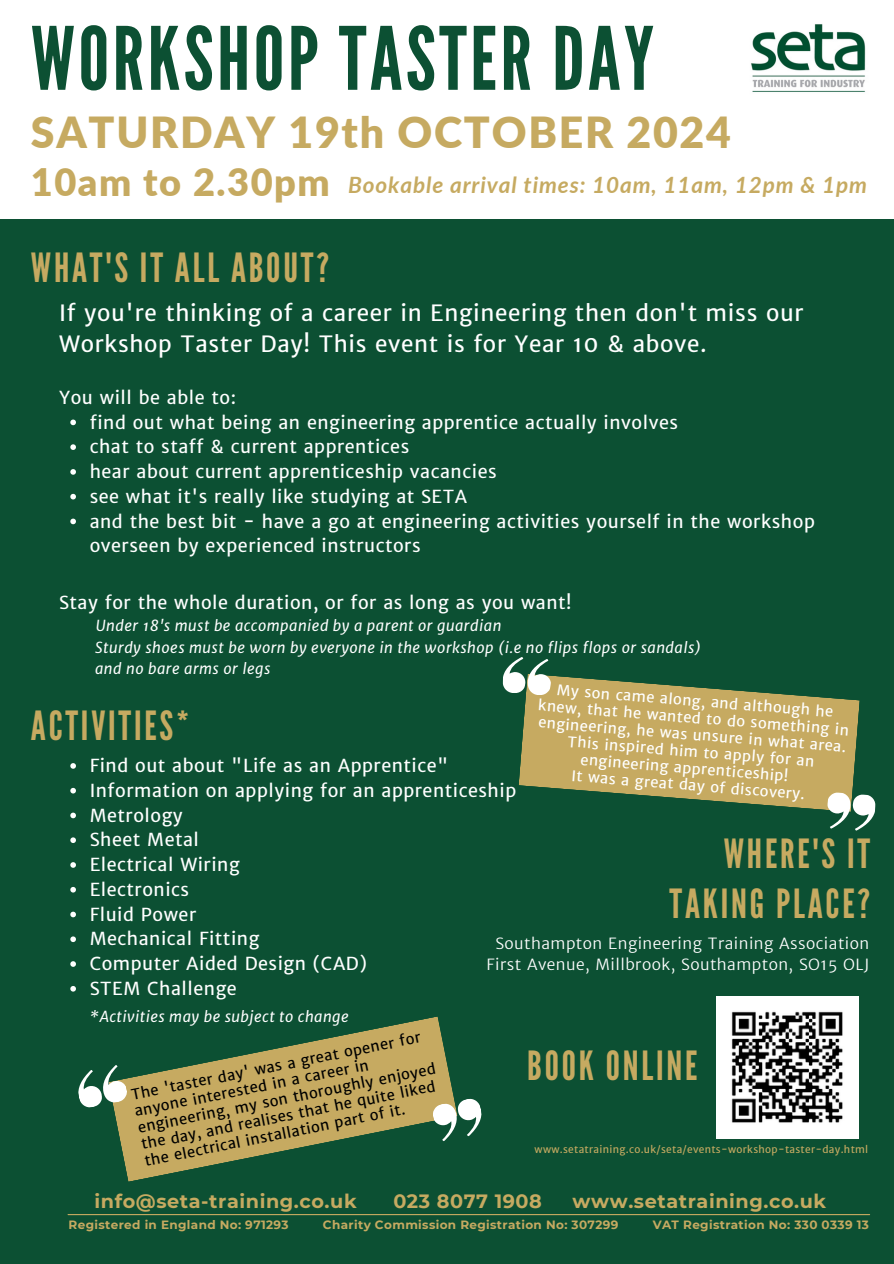
<style>
.page{position:relative;width:894px;height:1264px;background:#fff}
.page>*{position:absolute;margin:0;border:0;box-sizing:border-box;transform-origin:0 0}
.t1{font:87px "League Gothic";letter-spacing:.04em;color:#0c5033}
.t2{font:900 42.75px "Lato";letter-spacing:.04em;color:#c6aa61}
.t3{font:40.2px/49.5px "League Gothic";letter-spacing:.07em;color:#c6aa61;text-align:right}
.t4{font:900 37.95px "Lato";letter-spacing:.04em;color:#c6aa61}
.t5{font:22.5px/31.5px "Merriweather Sans";letter-spacing:.03em;color:#fff}
.t6{font:italic 700 22.5px "Lato";letter-spacing:.04em;color:#c6aa61}
.t7{font:700 19.2px "Montserrat";letter-spacing:.03em;color:#c6aa61}
.t8{font:18px/24.8px "Merriweather Sans";letter-spacing:.03em;color:#fff}
.t9{font:300 15.45px "Merriweather Sans";letter-spacing:.03em;color:#fff}
.t10{font:italic 15px "Merriweather Sans";letter-spacing:.03em;color:#fff}
.t11{font:14.7px "Merriweather Sans";color:#fff}
.t12{font:14.7px/17px "Merriweather Sans";color:#000}
.t13{font:700 12px "Montserrat";letter-spacing:.03em;color:#c6aa61}
.t14{font:10.2px "Merriweather Sans";letter-spacing:.03em;color:#c6aa61}
</style>
<div class="page">
<div style="left:0;top:0;width:893px;height:1263px;background:#0c5033"></div>
<div style="left:0;top:0;width:893px;height:219px;background:#fff"></div>
<hr style="left:68px;top:1213px;width:801px;height:2px;background:#c6aa61">
<img style="left:716px;top:996px;width:141px;height:142px">
<svg style="left:70px;top:419px;width:6px;height:6px"></svg>
<svg style="left:70px;top:444px;width:6px;height:6px"></svg>
<svg style="left:70px;top:469px;width:6px;height:5px"></svg>
<svg style="left:70px;top:494px;width:6px;height:5px"></svg>
<svg style="left:70px;top:518px;width:6px;height:6px"></svg>
<svg style="left:70px;top:763px;width:6px;height:5px"></svg>
<svg style="left:70px;top:787px;width:6px;height:6px"></svg>
<svg style="left:70px;top:812px;width:6px;height:6px"></svg>
<svg style="left:70px;top:837px;width:6px;height:6px"></svg>
<svg style="left:70px;top:862px;width:6px;height:5px"></svg>
<svg style="left:70px;top:886px;width:6px;height:6px"></svg>
<svg style="left:70px;top:911px;width:6px;height:6px"></svg>
<svg style="left:70px;top:936px;width:6px;height:6px"></svg>
<svg style="left:70px;top:961px;width:6px;height:5px"></svg>
<svg style="left:70px;top:986px;width:6px;height:5px"></svg>
<svg style="left:114px;top:1016px;width:340px;height:165px;fill:#c6aa61"></svg>
<svg style="left:431px;top:1096px;width:51px;height:46px"></svg>
<svg style="left:78px;top:1063px;width:51px;height:46px"></svg>
<svg style="left:519px;top:676px;width:340px;height:134px;fill:#c6aa61"></svg>
<svg style="left:502px;top:657px;width:50px;height:39px"></svg>
<svg style="left:825px;top:791px;width:51px;height:40px"></svg>
<img style="left:751px;top:24px;width:115px;height:68px">
<h4 class="t1" style="left:31px;top:8px;width:624px">WORKSHOP TASTER DAY</h4>
<p class="t2" style="left:31px;top:106px;width:701px">SATURDAY 19th OCTOBER 2024</p>
<p class="t4" style="left:31px;top:158px;width:300px">10am to 2.30pm</p>
<p class="t3" style="left:31px;top:244px;width:299px">WHAT'S IT ALL ABOUT?</p>
<h2 class="t6" style="left:348px;top:171px;width:520px">Bookable arrival times: 10am, 11am, 12pm &amp; 1pm</h2>
<h5 class="t5" style="left:59px;top:297px;width:745px">If you're thinking of a career in Engineering then don't miss our<br>Workshop Taster Day! This event is for Year 10 &amp; above.</h5>
<h2 class="t8" style="left:59px;top:385px;width:178px">You will be able to:</h2>
<h6 class="t8" style="left:90px;top:410px;width:589px">find out what being an engineering apprentice actually involves</h6>
<p class="t8" style="left:90px;top:434px;width:321px">chat to staff &amp; current apprentices</p>
<p class="t8" style="left:90px;top:459px;width:408px">hear about current apprenticeship vacancies</p>
<p class="t8" style="left:90px;top:484px;width:379px">see what it's really like studying at SETA</p>
<p class="t8" style="left:90px;top:509px;width:726px">and the best bit - have a go at engineering activities yourself in the workshop overseen by experienced instructors</p>
<p class="t8" style="left:59px;top:590px;width:514px">Stay for the whole duration, or for as long as you want!</p>
<p class="t10" style="left:96px;top:616px;width:407px">Under 18's must be accompanied by a parent or guardian</p>
<p class="t10" style="left:95px;top:637px;width:607px">Sturdy shoes must be worn by everyone in the workshop (i.e no flips flops or sandals)</p>
<p class="t10" style="left:95px;top:659px;width:177px">and no bare arms or legs</p>
<p class="t11" style="left:557px;top:679px;width:279px;rotate:5deg">My son came along, and although he</p>
<p class="t11" style="left:539px;top:695px;width:313px;rotate:5deg">knew, that he wanted to do something in</p>
<p class="t3" style="left:31px;top:702px;width:160px">ACTIVITIES*</p>
<p class="t11" style="left:539px;top:712px;width:310px;rotate:5deg">engineering, he was unsure in what area.</p>
<p class="t11" style="left:568px;top:731px;width:249px;rotate:5deg">This inspired him to apply for an</p>
<p class="t11" style="left:581px;top:749px;width:210px;rotate:5deg">engineering apprenticeship!</p>
<p class="t8" style="left:90px;top:753px;width:360px">Find out about "Life as an Apprentice"</p>
<p class="t8" style="left:90px;top:778px;width:428px">Information on applying for an apprenticeship</p>
<p class="t8" style="left:90px;top:802px;width:94px">Metrology</p>
<p class="t8" style="left:90px;top:827px;width:111px">Sheet Metal</p>
<p class="t8" style="left:90px;top:852px;width:151px">Electrical Wiring</p>
<p class="t8" style="left:90px;top:877px;width:101px">Electronics</p>
<p class="t8" style="left:90px;top:901px;width:108px">Fluid Power</p>
<p class="t8" style="left:90px;top:926px;width:171px">Mechanical Fitting</p>
<p class="t8" style="left:90px;top:951px;width:278px">Computer Aided Design (CAD)</p>
<p class="t8" style="left:90px;top:976px;width:149px">STEM Challenge</p>
<p class="t10" style="left:89px;top:1007px;width:261px">*Activities may be subject to change</p>
<p class="t11" style="left:572px;top:765px;width:236px;rotate:5deg">It was a great day of discovery.</p>
<p class="t3" style="left:669px;top:830px;width:202px">WHERE'S IT<br>TAKING PLACE?</p>
<p class="t9" style="left:495px;top:933px;width:375px">Southampton Engineering Training Association</p>
<p class="t9" style="left:486px;top:954px;width:384px">First Avenue, Millbrook, Southampton, SO15 OLJ</p>
<p class="t12" style="left:130px;top:1085px;width:305px;rotate:-11deg">The 'taster day' was a great opener for anyone interested in a career in engineering, my son thoroughly enjoyed the day, and realises that he quite liked the electrical installation part of it.</p>
<h2 class="t3" style="left:527px;top:1041px;width:172px">BOOK ONLINE</h2>
<h2 class="t14" style="left:534px;top:1143px;width:335px">www.setatraining.co.uk/seta/events-workshop-taster-day.html</h2>
<p class="t7" style="left:95px;top:1189px;width:263px">info@seta-training.co.uk</p>
<p class="t7" style="left:393px;top:1189px;width:150px">023 8077 1908</p>
<p class="t7" style="left:572px;top:1189px;width:255px">www.setatraining.co.uk</p>
<h3 class="t13" style="left:69px;top:1217px;width:221px">Registered in England No: 971293</h3>
<h3 class="t13" style="left:323px;top:1217px;width:297px">Charity Commission Registration No: 307299</h3>
<h3 class="t13" style="left:652px;top:1217px;width:218px">VAT Registration No: 330 0339 13</h3>
</div>
